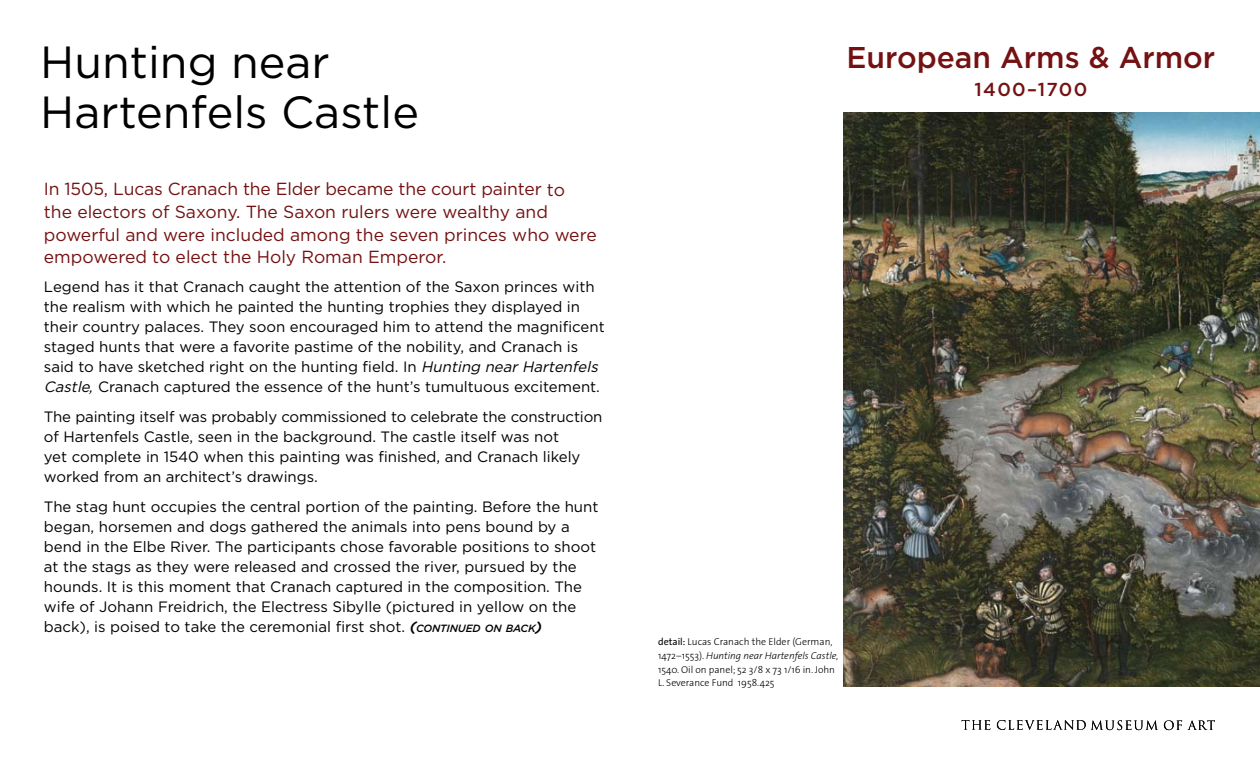
<style>
.page{position:relative;width:1260px;height:765px;background:#fff}
.page>*{position:absolute;margin:0;border:0;box-sizing:border-box;transform-origin:0 0}
.t1{font:45px/50px "Gotham";color:#000}
.t2{font:500 30px "Gotham";color:#741112}
.t3{font:500 18.75px "Gotham";letter-spacing:.07em;color:#741112}
.t4{font:17.5px/22.9px "Gotham";color:#741112}
.t5{font:15px/20px "Gotham";color:#000}
.t6{font:300 10px/13.8px "The Sans";color:#000}
.s1{font-style:italic}
.s2{font-weight:500;font-style:italic}
.s3{font-weight:500;font-style:italic;font-size:10.5px}
.s4{font-weight:400}
</style>
<div class="page">
<svg style="left:961px;top:720px;width:29px;height:10px"></svg>
<svg style="left:1164px;top:720px;width:51px;height:10px"></svg>
<svg style="left:997px;top:720px;width:161px;height:10px"></svg>
<img style="left:844px;top:113px;width:416px;height:573px">
<h1 class="t1" style="left:40px;top:36px;width:380px">Hunting near<br>Hartenfels Castle</h1>
<p class="t4" style="left:44px;top:177px;width:554px">In 1505, Lucas Cranach the Elder became the court painter to the electors of Saxony. The Saxon rulers were wealthy and powerful and were included among the seven princes who were empowered to elect the Holy Roman Emperor.</p>
<p class="t5" style="left:44px;top:277px;width:562px">Legend has it that Cranach caught the attention of the Saxon princes with the realism with which he painted the hunting trophies they displayed in their country palaces. They soon encouraged him to attend the magnificent staged hunts that were a favorite pastime of the nobility, and Cranach is said to have sketched right on the hunting field. In <span class="s1">Hunting near Hartenfels Castle</span><span class="s1">,</span> Cranach captured the essence of the hunt’s tumultuous excitement.</p>
<p class="t5" style="left:44px;top:407px;width:560px">The painting itself was probably commissioned to celebrate the construction of Hartenfels Castle, seen in the background. The castle itself was not<br>yet complete in 1540 when this painting was finished, and Cranach likely worked from an architect’s drawings.</p>
<p class="t5" style="left:44px;top:497px;width:556px">The stag hunt occupies the central portion of the painting. Before the hunt began, horsemen and dogs gathered the animals into pens bound by a bend in the Elbe River. The participants chose favorable positions to shoot at the stags as they were released and crossed the river, pursued by the hounds. It is this moment that Cranach captured in the composition. The wife of Johann Freidrich, the Electress Sibylle (pictured in yellow on the back), is poised to take the ceremonial first shot. <span class="s2">(</span><span class="s3">CONTINUED ON BACK</span><span class="s2">)</span></p>
<h2 class="t2" style="left:847px;top:40px;width:370px">European Arms &amp; Armor</h2>
<p class="t3" style="left:975px;top:79px;width:114px">1400–1700</p>
<p class="t6" style="left:658px;top:634px;width:182px"><span class="s4">detail:</span> Lucas Cranach the Elder (German, 1472–1553). <span class="s1">Hunting near Hartenfels Castle, </span>1540. Oil on panel; 52 3/8 x 73 1/16 in. John L. Severance Fund 1958.425</p>
</div>
